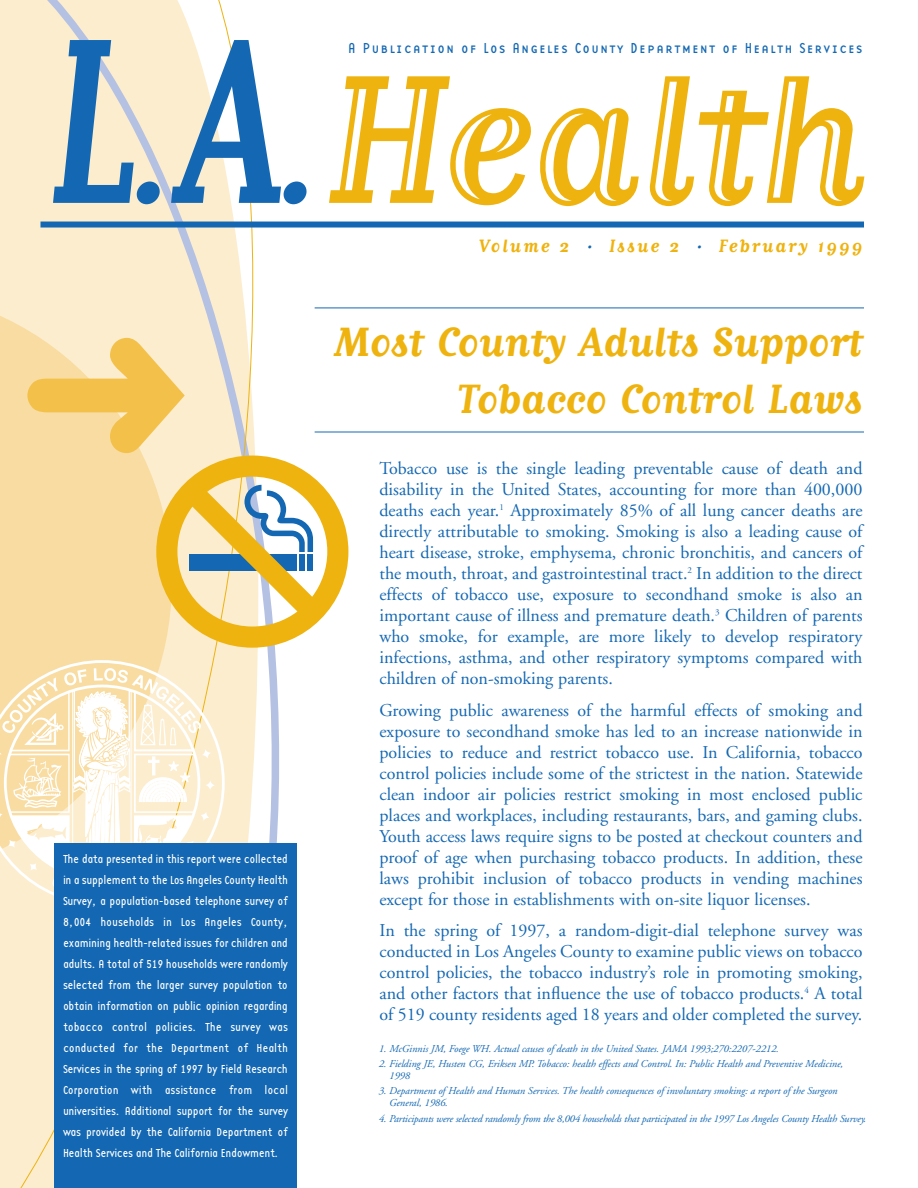
<style>
.page{position:relative;width:918px;height:1188px;background:#fff}
.page>*{position:absolute;margin:0;border:0;box-sizing:border-box;transform-origin:0 0}
.t1{font:214.5px "Matrix Inline Script";letter-spacing:-.005em;color:#efb310}
.t2{font:700 48px/57px "Matrix Script";color:#efb310;text-align:right}
.t3{font:700 21px "Matrix Script";letter-spacing:.1em;color:#efb310}
.t4{font:18px/21px "Adobe Garamond";color:#1468b3;text-align:justify}
.t5{font:15px "Base Twelve Sans Smallcaps";letter-spacing:.1em;color:#1468b3}
.t6{font:12px/21px "Base Twelve Sans";letter-spacing:-.03em;color:#fff;text-align:justify}
.t7{font:italic 10.5px/12px "Adobe Garamond";letter-spacing:-.005em;color:#1468b3}
.s1{font-family:"Matrix Script";font-weight:700;font-size:276px;color:#1468b3}
.s2{font-family:"Matrix Script";font-weight:700;font-size:171px;color:#1468b3}
.s3{font-size:15px;color:#1468b3}
</style>
<div class="page">
<svg style="left:0;top:0;width:284px;height:1188px"></svg>
<div style="left:40px;top:222px;width:824px;height:6px;background:#1468b3"></div>
<hr style="left:315px;top:432px;width:549px;height:1px;background:#1468b3">
<hr style="left:315px;top:308px;width:549px;height:1px;background:#1468b3">
<svg style="left:0;top:660px;width:225px;height:245px"></svg>
<svg style="left:0;top:668px;width:215px;height:229px"></svg>
<div style="left:54px;top:843px;width:243px;height:345px;background:#1468b3"></div>
<svg style="left:27px;top:338px;width:321px;height:310px"></svg>
<h1 class="t1" style="left:49px;top:50px;width:819px"><span class="s1">L</span><span class="s2">.</span><span class="s1">A</span><span class="s2">.</span>Health</h1>
<p class="t3" style="left:479px;top:232px;width:385px">Volume 2 <span class="s3">•</span> Issue 2 <span class="s3">•</span> February 1999</p>
<p class="t5" style="left:348px;top:39px;width:516px">A Publication of Los Angeles County Department of Health Services</p>
<p class="t6" style="left:63px;top:849px;width:227px">The data presented in this report were collected in a supplement to the Los Angeles County Health Survey, a population-based telephone survey of 8,004 households in Los Angeles County, examining health-related issues for children and adults. A total of 519 households were randomly selected from the larger survey population to obtain information on public opinion regarding tobacco control policies. The survey was conducted for the Department of Health Services in the spring of 1997 by Field Research Corporation with assistance from local universities. Additional support for the survey was provided by the California Department of Health Services and The California Endowment.</p>
<h2 class="t2" style="left:334px;top:311px;width:530px">Most County Adults Support<br>Tobacco Control Laws</h2>
<p class="t4" style="left:379px;top:459px;width:485px">Tobacco use is the single leading preventable cause of death and disability in the United States, accounting for more than 400,000 deaths each year.<sup>1</sup> Approximately 85% of all lung cancer deaths are directly attributable to smoking. Smoking is also a leading cause of heart disease, stroke, emphysema, chronic bronchitis, and cancers of the mouth, throat, and gastrointestinal tract.<sup>2</sup> In addition to the direct effects of tobacco use, exposure to secondhand smoke is also an important cause of illness and premature death.<sup>3</sup> Children of parents who smoke, for example, are more likely to develop respiratory infections, asthma, and other respiratory symptoms compared with children of non-smoking parents.</p>
<p class="t4" style="left:380px;top:701px;width:485px">Growing public awareness of the harmful effects of smoking and exposure to secondhand smoke has led to an increase nationwide in policies to reduce and restrict tobacco use. In California, tobacco control policies include some of the strictest in the nation. Statewide clean indoor air policies restrict smoking in most enclosed public places and workplaces, including restaurants, bars, and gaming clubs.<br>Youth access laws require signs to be posted at checkout counters and proof of age when purchasing tobacco products. In addition, these laws prohibit inclusion of tobacco products in vending machines except for those in establishments with on-site liquor licenses.</p>
<p class="t4" style="left:379px;top:921px;width:485px">In the spring of 1997, a random-digit-dial telephone survey was conducted in Los Angeles County to examine public views on tobacco control policies, the tobacco industry’s role in promoting smoking, and other factors that influence the use of tobacco products.<sup>4</sup> A total of 519 county residents aged 18 years and older completed the survey.</p>
<p class="t7" style="left:378px;top:1044px;width:402px">1. McGinnis JM, Foege WH. Actual causes of death in the United States. JAMA 1993;270:2207-2212.</p>
<p class="t7" style="left:389px;top:1059px;width:456px;text-indent:-10px">2. Fielding JE, Husten CG, Eriksen MP. Tobacco: health effects and Control. In: Public Health and Preventive Medicine,<br>1998</p>
<p class="t7" style="left:389px;top:1086px;width:450px;text-indent:-10px">3. Department of Health and Human Services. The health consequences of involuntary smoking: a report of the Surgeon<br>General, 1986.</p>
<p class="t7" style="left:378px;top:1113px;width:489px">4. Participants were selected randomly from the 8,004 households that participated in the 1997 Los Angeles County Health Survey.</p>
</div>
